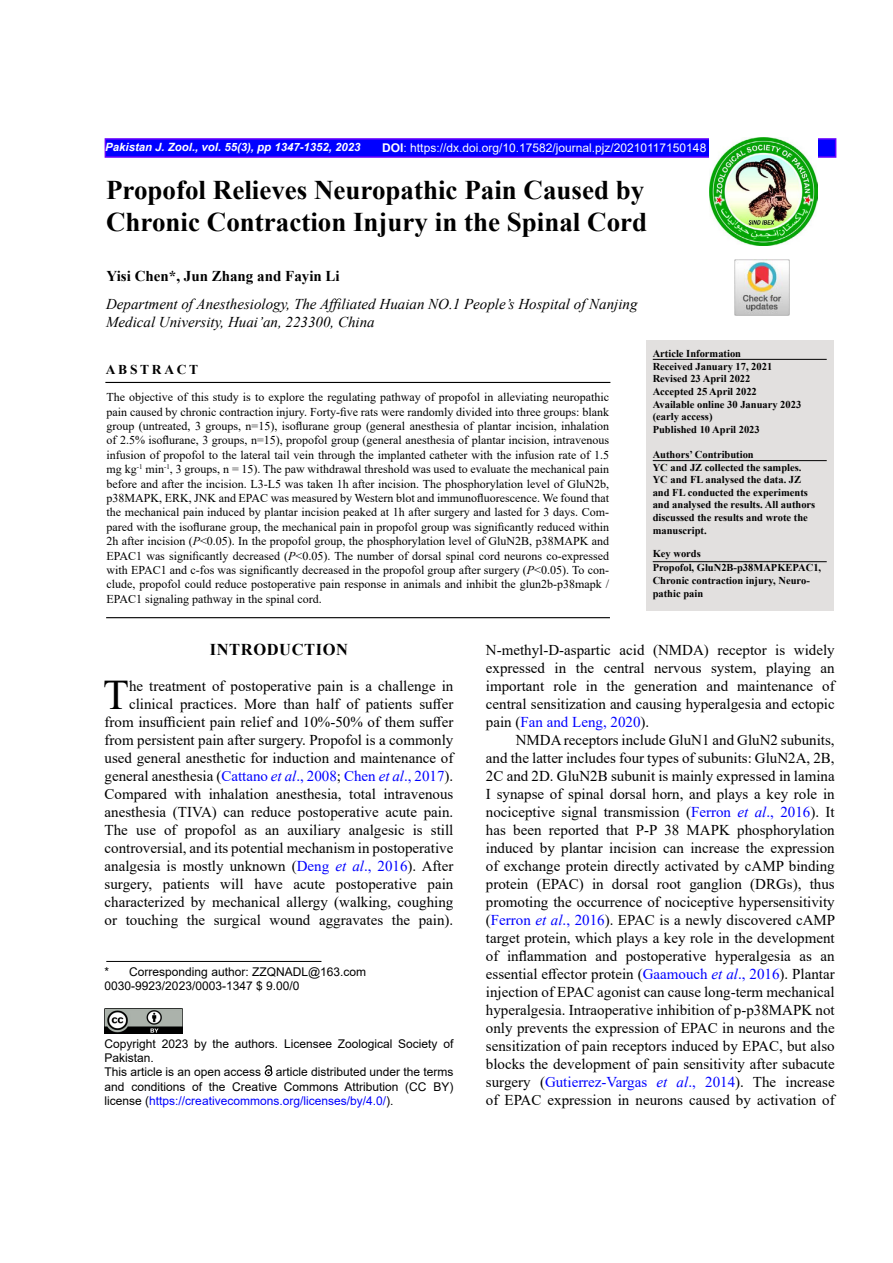
<style>
.page{position:relative;width:893px;height:1263px;background:#fff}
.page>*{position:absolute;margin:0;border:0;box-sizing:border-box;transform-origin:0 0}
.t1{font:42.15px "Times New Roman";color:#000}
.t2{font:700 27px/32.4px "Times New Roman";color:#000}
.t3{font:700 16.5px "Times New Roman";letter-spacing:.035em;color:#000}
.t4{font:15px/18px "Times New Roman";color:#000;text-align:justify}
.t5{font:italic 15px/18px "Times New Roman";color:#000}
.t6{font:700 15px "Times New Roman";color:#000}
.t7{font:700 13.5px "Times New Roman";letter-spacing:.2em;color:#000}
.t8{font:12px/14.4px "Times New Roman";color:#000;text-align:justify}
.t9{font:12px/14.4px "Arial";color:#000}
.t10{font:12px "Arial";color:#fff}
.t11{font:italic 700 11.4px "Arial";color:#fff}
.t12{font:700 10.5px/12.6px "Times New Roman";color:#000}
.s1{font-weight:700}
.s2{font-style:italic}
.s3{color:#00f}
.s4{font-style:italic;color:#00f}
</style>
<div class="page">
<div style="left:105px;top:138px;width:731px;height:20px;background:#00f;border:2px solid #60f"></div>
<img style="left:709px;top:138px;width:108px;height:108px">
<div style="left:646px;top:340px;width:187px;height:271px;background:#e2e0df"></div>
<hr style="left:653px;top:460px;width:174px;height:1px;background:#000">
<hr style="left:105px;top:382px;width:505px;height:1px;background:#000">
<hr style="left:106px;top:617px;width:504px;height:1px;background:#000">
<hr style="left:653px;top:359px;width:174px;height:1px;background:#000">
<img style="left:105px;top:1008px;width:77px;height:25px">
<svg style="left:265px;top:1065px;width:7px;height:11px"></svg>
<hr style="left:106px;top:961px;width:215px;height:1px;background:#000">
<hr style="left:653px;top:561px;width:174px;height:1px;background:#000">
<img style="left:734px;top:260px;width:56px;height:55px">
<p class="t11" style="left:105px;top:139px;width:257px">Pakistan J. Zool., vol. 55(3), pp 1347-1352, 2023</p>
<p class="t10" style="left:382px;top:139px;width:326px"><span class="s1">DOI</span>: https://dx.doi.org/10.17582/journal.pjz/20210117150148</p>
<h2 class="t2" style="left:106px;top:173px;width:543px">Propofol Relieves Neuropathic Pain Caused by<br>Chronic Contraction Injury in the Spinal Cord</h2>
<p class="t6" style="left:106px;top:265px;width:235px">Yisi Chen*, Jun Zhang and Fayin Li</p>
<p class="t5" style="left:106px;top:295px;width:533px">Department of Anesthesiology, The Affiliated Huaian NO.1 People’s Hospital of Nanjing<br>Medical University, Huai’an, 223300, China</p>
<p class="t12" style="left:653px;top:347px;width:150px">Article Information<br>Received January 17, 2021<br>Revised 23 April 2022<br>Accepted 25 April 2022<br>Available online 30 January 2023 (early access)<br>Published 10 April 2023</p>
<p class="t12" style="left:653px;top:448px;width:164px">Authors’ Contribution<br>YC and JZ collected the samples.<br>YC and FL analysed the data. JZ and FL conducted the experiments and analysed the results. All authors discussed the results and wrote the manuscript.</p>
<p class="t12" style="left:653px;top:546px;width:170px;line-height:14.1px">Key words<br>Propofol, GluN2B-p38MAPKEPAC1,</p>
<p class="t12" style="left:653px;top:574px;width:159px">Chronic contraction injury, Neuro&shy;pathic pain</p>
<p class="t7" style="left:106px;top:360px;width:94px">ABSTRACT</p>
<p class="t8" style="left:107px;top:390px;width:504px">The objective of this study is to explore the regulating pathway of propofol in alleviating neuropathic pain caused by chronic contraction injury. Forty-five rats were randomly divided into three groups: blank group (untreated, 3 groups, n=15), isoflurane group (general anesthesia of plantar incision, inhalation of 2.5% isoflurane, 3 groups, n=15), propofol group (general anesthesia of plantar incision, intravenous infusion of propofol to the lateral tail vein through the implanted catheter with the infusion rate of 1.5 mg kg<sup>-1</sup> min<sup>-1</sup>, 3 groups, n = 15). The paw withdrawal threshold was used to evaluate the mechanical pain before and after the incision. L3-L5 was taken 1h after incision. The phosphorylation level of GluN2b, p38MAPK, ERK, JNK and EPAC was measured by Western blot and immunofluorescence. We found that the mechanical pain induced by plantar incision peaked at 1h after surgery and lasted for 3 days. Com&shy;pared with the isoflurane group, the mechanical pain in propofol group was significantly reduced within 2h after incision (<span class="s2">P</span>&lt;0.05). In the propofol group, the phosphorylation level of GluN2B, p38MAPK and EPAC1 was significantly decreased (<span class="s2">P</span>&lt;0.05). The number of dorsal spinal cord neurons co-expressed with EPAC1 and c-fos was significantly decreased in the propofol group after surgery (<span class="s2">P</span>&lt;0.05). To con&shy;clude, propofol could reduce postoperative pain response in animals and inhibit the glun2b-p38mapk / EPAC1 signaling pathway in the spinal cord.</p>
<p class="t3" style="left:210px;top:638px;width:140px">INTRODUCTION</p>
<h1 class="t1" style="left:103px;top:666px;width:27px">T</h1>
<p class="t4" style="left:486px;top:640px;width:350px">N-methyl-D-aspartic acid (NMDA) receptor is widely expressed in the central nervous system, playing an important role in the generation and maintenance of central sensitization and causing hyperalgesia and ectopic pain (<span class="s3">Fan and Leng, 2020</span>).</p>
<p class="t4" style="left:486px;top:730px;width:351px;text-indent:30px">NMDA receptors include GluN1 and GluN2 subunits, and the latter includes four types of subunits: GluN2A, 2B, 2C and 2D. GluN2B subunit is mainly expressed in lamina I synapse of spinal dorsal horn, and plays a key role in nociceptive signal transmission (<span class="s3">Ferron</span> <span class="s4">et al</span><span class="s3">., 2016</span>). It has been reported that P-P 38 MAPK phosphorylation induced by plantar incision can increase the expression of exchange protein directly activated by cAMP binding protein (EPAC) in dorsal root ganglion (DRGs), thus promoting the occurrence of nociceptive hypersensitivity (<span class="s3">Ferron</span> <span class="s4">et al</span><span class="s3">., 2016</span>). EPAC is a newly discovered cAMP target protein, which plays a key role in the development of inflammation and postoperative hyperalgesia as an essential effector protein (<span class="s3">Gaamouch</span> <span class="s4">et al</span><span class="s3">., 2016</span>). Plantar injection of EPAC agonist can cause long-term mechanical hyperalgesia. Intraoperative inhibition of p-p38MAPK not only prevents the expression of EPAC in neurons and the sensitization of pain receptors induced by EPAC, but also blocks the development of pain sensitivity after subacute surgery (<span class="s3">Gutierrez-Vargas</span> <span class="s4">et al</span><span class="s3">., 2014</span>). The increase of EPAC expression in neurons caused by activation of</p>
<p class="t4" style="left:105px;top:677px;width:350px;text-align:right">he treatment of postoperative pain is a challenge in clinical practices. More than half of patients suffer from insufficient pain relief and 10%-50% of them suffer from persistent pain after surgery. Propofol is a commonly used general anesthetic for induction and maintenance of general anesthesia (<span class="s3">Cattano</span> <span class="s4">et al</span><span class="s3">., 2008</span>; <span class="s3">Chen</span> <span class="s4">et al</span><span class="s3">., 2017</span>).<br>Compared with inhalation anesthesia, total intravenous anesthesia (TIVA) can reduce postoperative acute pain.<br>The use of propofol as an auxiliary analgesic is still controversial, and its potential mechanism in postoperative analgesia is mostly unknown (<span class="s3">Deng</span> <span class="s4">et al</span><span class="s3">., 2016</span>). After surgery, patients will have acute postoperative pain characterized by mechanical allergy (walking, coughing or touching the surgical wound aggravates the pain).</p>
<p class="t9" style="left:105px;top:964px;width:263px">* Corresponding author: ZZQNADL@163.com<br>0030-9923/2023/0003-1347 $ 9.00/0</p>
<p class="t9" style="left:105px;top:1036px;width:350px">Copyright 2023 by the authors. Licensee Zoological Society of Pakistan.<br>This article is an open access article distributed under the terms and conditions of the Creative Commons Attribution (CC BY) license (<span class="s3">https://creativecommons.org/licenses/by/4.0/</span>).</p>
</div>
